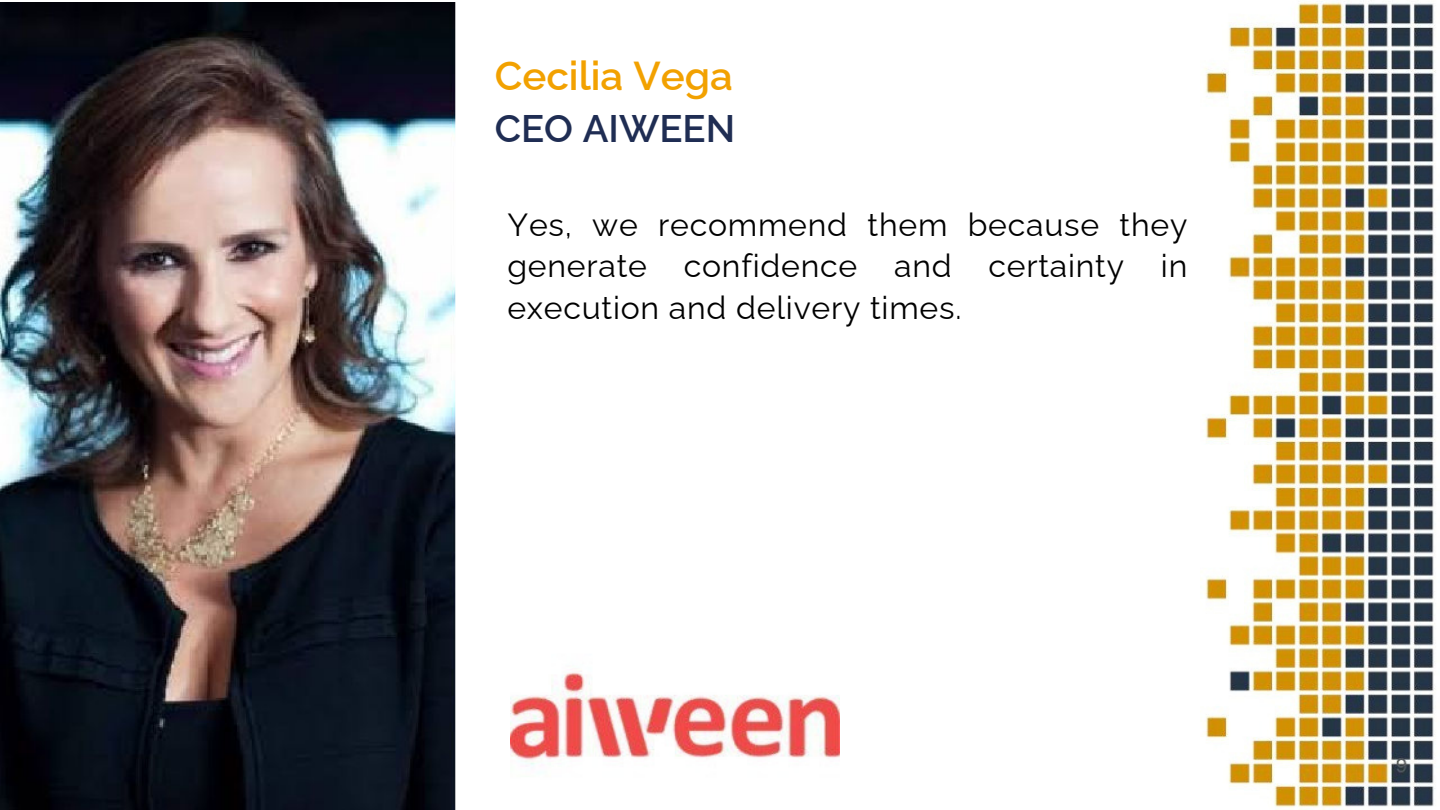
<style>
.page{position:relative;width:1440px;height:810px;background:#fff}
.page>*{position:absolute;margin:0;border:0;box-sizing:border-box;transform-origin:0 0}
.t1{font:600 40.3px "Raleway";color:#f2a100}
.t2{font:600 38.4px "Raleway";color:#1f2d53}
.t3{font:32px/41.2px "Raleway";letter-spacing:.025em;color:#000;text-align:justify}
</style>
<div class="page">
<img style="left:1204px;top:1px;width:232px;height:809px">
<img style="left:0;top:3px;width:840px;height:807px">
<img style="left:511px;top:551px;width:328px;height:259px">
<p class="t1" style="left:495px;top:44px;width:240px">Cecilia Vega</p>
<p class="t2" style="left:495px;top:98px;width:242px">CEO AIWEEN</p>
<p class="t3" style="left:507px;top:201px;width:681px">Yes, we recommend them because they generate confidence and certainty in execution and delivery times.</p>
</div>
